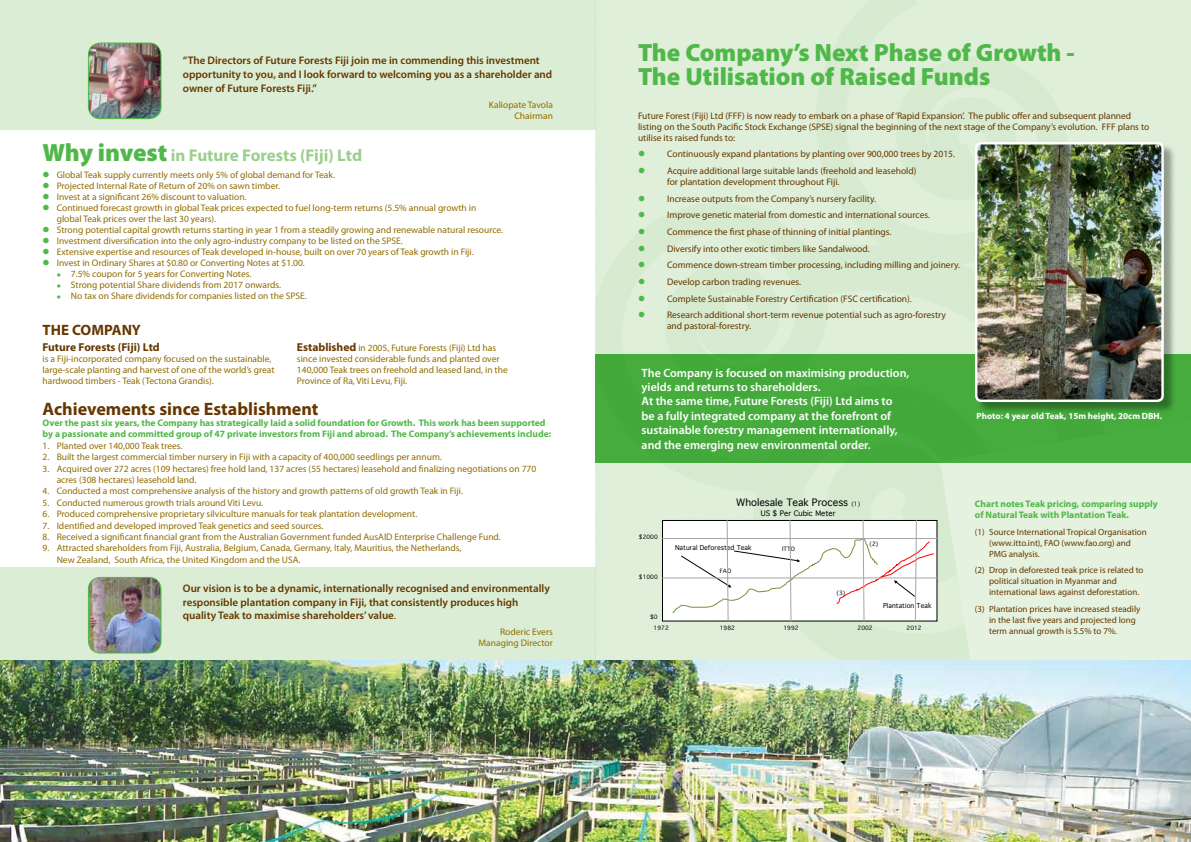
<style>
.page{position:relative;width:1191px;height:842px;background:#fff}
.page>*{position:absolute;margin:0;border:0;box-sizing:border-box;transform-origin:0 0}
.t1{font:900 25px/24px "Myriad Pro";color:#50b848}
.t2{font:700 18px "Myriad Pro";color:#663700}
.t3{font:700 17px "Myriad Pro";color:#9acf8b}
.t4{font:700 15px "Myriad Pro";color:#663700}
.t5{font:600 12px/14.4px "Myriad Pro";color:#fff}
.t6{font:700 11.5px "Myriad Pro";color:#663700}
.t7{font:600 11px/13.6px "Myriad Pro";color:#663700}
.t8{font:9.8px "Geneva";color:#000}
.t9{font:9.5px/11px "Myriad Pro";color:#916d00}
.t10{font:9.5px/11px "Myriad Pro";color:#663700}
.t11{font:700 9.5px/11.4px "Myriad Pro";color:#50b848}
.t12{font:9px/11px "Myriad Pro";color:#663700}
.t13{font:700 9px "Myriad Pro";color:#fff}
.t14{font:7.3px "Geneva";color:#000}
.t15{font:6.4px "Geneva";letter-spacing:.005em;color:#000}
.t16{font:5.7px "Geneva";letter-spacing:.005em;color:#000}
.s1{font-weight:900;font-size:25px;color:#50b848}
.s2{color:#50b848}
.s3{font-weight:700;font-size:11.5px;color:#663700}
.s4{font-weight:400}
.s5{font-size:5.7px}
</style>
<div class="page">
<div style="left:0;top:0;width:595px;height:130px;background:#dbedd4"></div>
<div style="left:0;top:567px;width:595px;height:143px;background:#dbedd4"></div>
<img style="left:88px;top:43px;width:73px;height:76px">
<div style="left:88px;top:43px;width:73px;height:76px;border:1px solid #50b848;border-radius:12px"></div>
<img style="left:88px;top:577px;width:73px;height:76px">
<div style="left:88px;top:577px;width:73px;height:76px;border:1px solid #50b848;border-radius:12px"></div>
<img style="left:595px;top:0;width:596px;height:661px">
<img style="left:0;top:661px;width:1191px;height:181px">
<div style="left:595px;top:354px;width:596px;height:108px;background:#46ac3d"></div>
<div style="left:976px;top:144px;width:200px;height:270px;background:#000;opacity:.35"></div>
<img style="left:978px;top:145px;width:182px;height:254px">
<div style="left:975px;top:142px;width:188px;height:260px;border:2px solid #fff;border-radius:5px"></div>
<div style="left:662px;top:520px;width:275px;height:101px;background:#fff"></div>
<svg style="left:671px;top:520px;width:264px;height:101px"></svg>
<hr style="left:662px;top:538px;width:275px;height:1px;background:#a5a5a5">
<hr style="left:662px;top:578px;width:275px;height:1px;background:#a5a5a5">
<p class="t7" style="left:183px;top:54px;width:371px">“The Directors of Future Forests Fiji join me in commending this investment opportunity to you, and I look forward to welcoming you as a shareholder and owner of Future Forests Fiji.”</p>
<p class="t9" style="left:489px;top:100px;width:66px;text-align:right">Kaliopate Tavola<br>Chairman</p>
<h3 class="t3" style="left:43px;top:146px;width:321px"><span class="s1">Why invest</span> in Future Forests (Fiji) Ltd</h3>
<p class="t9" style="left:43px;top:169px;width:294px"><span class="s2">●</span> Global Teak supply currently meets only 5% of global demand for Teak.</p>
<p class="t9" style="left:43px;top:180px;width:239px"><span class="s2">●</span> Projected Internal Rate of Return of 20% on sawn timber.</p>
<p class="t9" style="left:43px;top:191px;width:206px"><span class="s2">●</span> Invest at a significant 26% discount to valuation.</p>
<p class="t9" style="left:57px;top:202px;width:421px;text-indent:-14px"><span class="s2">●</span> Continued forecast growth in global Teak prices expected to fuel long-term returns (5.5% annual growth in global Teak prices over the last 30 years).</p>
<p class="t9" style="left:43px;top:224px;width:462px"><span class="s2">●</span> Strong potential capital growth returns starting in year 1 from a steadily growing and renewable natural resource.</p>
<p class="t9" style="left:43px;top:235px;width:362px"><span class="s2">●</span> Investment diversification into the only agro-industry company to be listed on the SPSE.</p>
<p class="t9" style="left:43px;top:246px;width:433px"><span class="s2">●</span> Extensive expertise and resources of Teak developed in-house, built on over 70 years of Teak growth in Fiji.</p>
<p class="t9" style="left:43px;top:257px;width:264px"><span class="s2">●</span> Invest in Ordinary Shares at $0.80 or Converting Notes at $1.00.</p>
<p class="t9" style="left:57px;top:268px;width:196px"><span class="s2">●</span> 7.5% coupon for 5 years for Converting Notes.</p>
<p class="t9" style="left:57px;top:279px;width:226px"><span class="s2">●</span> Strong potential Share dividends from 2017 onwards.</p>
<p class="t9" style="left:57px;top:290px;width:252px"><span class="s2">●</span> No tax on Share dividends for companies listed on the SPSE.</p>
<h3 class="t4" style="left:43px;top:322px;width:100px">THE COMPANY</h3>
<p class="t6" style="left:43px;top:341px;width:119px">Future Forests (Fiji) Ltd</p>
<p class="t9" style="left:43px;top:353px;width:233px">is a Fiji-incorporated company focused on the sustainable, large-scale planting and harvest of one of the world’s great hardwood timbers - Teak (Tectona Grandis).</p>
<p class="t9" style="left:297px;top:342px;width:212px"><span class="s3">Established</span> in 2005, Future Forests (Fiji) Ltd has since invested considerable funds and planted over 140,000 Teak trees on freehold and leased land, in the Province of Ra, Viti Levu, Fiji.</p>
<h2 class="t2" style="left:43px;top:398px;width:277px">Achievements since Establishment</h2>
<p class="t11" style="left:43px;top:417px;width:510px">Over the past six years, the Company has strategically laid a solid foundation for Growth. This work has been supported by a passionate and committed group of 47 private investors from Fiji and abroad. The Company’s achievements include:</p>
<p class="t9" style="left:43px;top:440px;width:141px">1. Planted over 140,000 Teak trees.</p>
<p class="t9" style="left:43px;top:452px;width:401px">2. Built the largest commercial timber nursery in Fiji with a capacity of 400,000 seedlings per annum.</p>
<p class="t9" style="left:57px;top:463px;width:481px;line-height:11.4px;text-indent:-14px">3. Acquired over 272 acres (109 hectares) free hold land, 137 acres (55 hectares) leasehold and finalizing negotiations on 770 acres (308 hectares) leasehold land.</p>
<p class="t9" style="left:43px;top:486px;width:422px">4. Conducted a most comprehensive analysis of the history and growth patterns of old growth Teak in Fiji.</p>
<p class="t9" style="left:43px;top:497px;width:222px">5. Conducted numerous growth trials around Viti Levu.</p>
<p class="t9" style="left:43px;top:509px;width:376px">6. Produced comprehensive proprietary silviculture manuals for teak plantation development.</p>
<p class="t9" style="left:43px;top:520px;width:282px">7. Identified and developed improved Teak genetics and seed sources.</p>
<p class="t9" style="left:43px;top:532px;width:460px">8. Received a significant financial grant from the Australian Government funded AusAID Enterprise Challenge Fund.</p>
<p class="t9" style="left:57px;top:543px;width:406px;line-height:11.4px;text-indent:-14px">9. Attracted shareholders from Fiji, Australia, Belgium, Canada, Germany, Italy, Mauritius, the Netherlands,<br>New Zealand, South Africa, the United Kingdom and the USA.</p>
<p class="t7" style="left:183px;top:582px;width:368px;line-height:13.2px">Our vision is to be a dynamic, internationally recognised and environmentally responsible plantation company in Fiji, that consistently produces high quality Teak to maximise shareholders’ value<span class="s4">.</span></p>
<p class="t9" style="left:478px;top:627px;width:76px;text-align:right">Roderic Evers<br>Managing Director</p>
<h1 class="t1" style="left:638px;top:41px;width:438px">The Company’s Next Phase of Growth -<br>The Utilisation of Raised Funds</h1>
<p class="t10" style="left:638px;top:110px;width:513px">Future Forest (Fiji) Ltd (FFF) is now ready to embark on a phase of ‘Rapid Expansion’. The public offer and subsequent planned listing on the South Pacific Stock Exchange (SPSE) signal the beginning of the next stage of the Company’s evolution. FFF plans to utilise its raised funds to:</p>
<p class="t10" style="left:638px;top:149px;width:318px"><span class="s2">●</span> Continuously expand plantations by planting over 900,000 trees by 2015.</p>
<p class="t10" style="left:667px;top:165px;width:251px;text-indent:-29px"><span class="s2">●</span> Acquire additional large suitable lands (freehold and leasehold) for plantation development throughout Fiji.</p>
<p class="t10" style="left:638px;top:193px;width:240px"><span class="s2">●</span> Increase outputs from the Company’s nursery facility.</p>
<p class="t10" style="left:638px;top:210px;width:293px"><span class="s2">●</span> Improve genetic material from domestic and international sources.</p>
<p class="t10" style="left:638px;top:226px;width:255px"><span class="s2">●</span> Commence the first phase of thinning of initial plantings.</p>
<p class="t10" style="left:638px;top:243px;width:233px"><span class="s2">●</span> Diversify into other exotic timbers like Sandalwood.</p>
<p class="t10" style="left:638px;top:260px;width:323px"><span class="s2">●</span> Commence down-stream timber processing, including milling and joinery.</p>
<p class="t10" style="left:638px;top:276px;width:164px"><span class="s2">●</span> Develop carbon trading revenues.</p>
<p class="t10" style="left:638px;top:293px;width:275px"><span class="s2">●</span> Complete Sustainable Forestry Certification (FSC certification).</p>
<p class="t10" style="left:667px;top:310px;width:280px;text-indent:-29px"><span class="s2">●</span> Research additional short-term revenue potential such as agro-forestry and pastoral-forestry.</p>
<p class="t5" style="left:641px;top:365px;width:269px">The Company is focused on maximising production, yields and returns to shareholders.<br>At the same time, Future Forests (Fiji) Ltd aims to<br>be a fully integrated company at the forefront of sustainable forestry management internationally, and the emerging new environmental order.</p>
<p class="t16" style="left:639px;top:532px;width:20px">$2000</p>
<p class="t16" style="left:639px;top:572px;width:20px">$1000</p>
<p class="t16" style="left:650px;top:612px;width:9px">$0</p>
<p class="t8" style="left:736px;top:494px;width:125px">Wholesale Teak Process <span class="s5">(1)</span></p>
<p class="t14" style="left:761px;top:507px;width:76px">US $ Per Cubic Meter</p>
<p class="t15" style="left:675px;top:542px;width:78px">Natural Deforested Teak</p>
<p class="t16" style="left:719px;top:566px;width:13px">FAO</p>
<p class="t16" style="left:782px;top:544px;width:14px">ITTO</p>
<p class="t16" style="left:836px;top:588px;width:10px">(3)</p>
<p class="t16" style="left:869px;top:539px;width:10px">(2)</p>
<p class="t15" style="left:883px;top:600px;width:50px">Plantation Teak</p>
<p class="t16" style="left:653px;top:623px;width:17px">1972</p>
<p class="t16" style="left:719px;top:623px;width:17px">1982</p>
<p class="t16" style="left:783px;top:623px;width:17px">1992</p>
<p class="t16" style="left:857px;top:623px;width:17px">2002</p>
<p class="t16" style="left:906px;top:623px;width:17px">2012</p>
<p class="t13" style="left:976px;top:411px;width:187px">Photo: 4 year old Teak, 15m height, 20cm DBH.</p>
<p class="t11" style="left:975px;top:499px;width:184px;line-height:11px">Chart notes Teak pricing, comparing supply of Natural Teak with Plantation Teak.</p>
<p class="t12" style="left:989px;top:526px;width:159px;text-indent:-14px">(1) Source International Tropical Organisation (www.itto.int), FAO (www.fao.org) and<br>PMG analysis.</p>
<p class="t12" style="left:989px;top:565px;width:156px;text-indent:-14px">(2) Drop in deforested teak price is related to political situation in Myanmar and international laws against deforestation.</p>
<p class="t12" style="left:989px;top:604px;width:153px;text-indent:-14px">(3) Plantation prices have increased steadily in the last five years and projected long term annual growth is 5.5% to 7%.</p>
</div>
